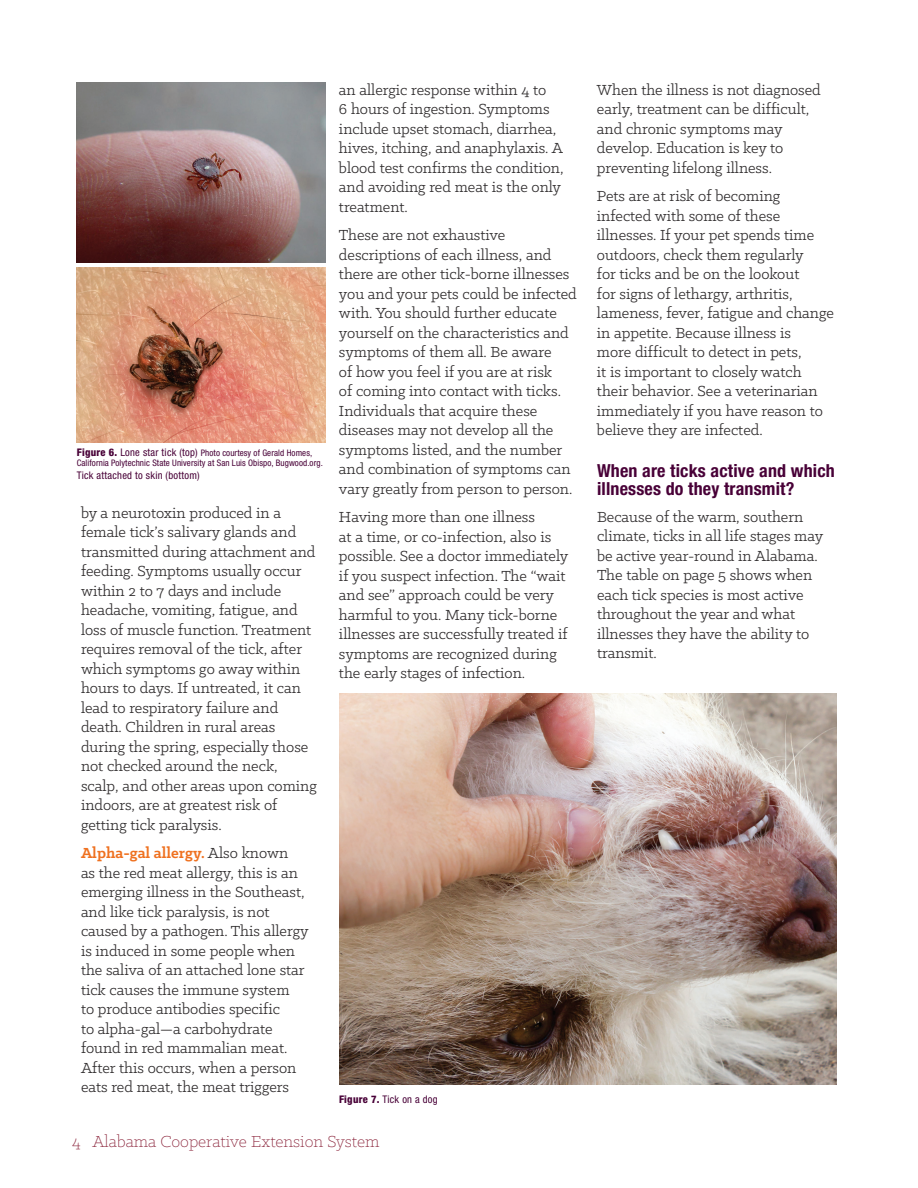
<style>
.page{position:relative;width:918px;height:1188px;background:#fff}
.page>*{position:absolute;margin:0;border:0;box-sizing:border-box;transform-origin:0 0}
.t1{font:700 condensed 18px/18px "Helvetica Neue LT Std";letter-spacing:.01em;color:#480037}
.t2{font:300 18px "Klinic Slab";color:#892138}
.t3{font:16.5px/19.5px "Klinic Slab";color:#2e2b2c}
.t4{font:condensed 10.5px "Helvetica Neue LT Std";letter-spacing:.025em;color:#480037}
.t5{font:condensed 9px/10.8px "Helvetica Neue LT Std";letter-spacing:.01em;color:#480037}
.s1{font-weight:800;font-size:10.5px}
.s2{font-size:10.5px}
.s3{font-weight:700;color:#ef7120}
.s4{font-weight:800}
</style>
<div class="page">
<img style="left:339px;top:693px;width:498px;height:392px">
<img style="left:77px;top:82px;width:248px;height:181px">
<img style="left:77px;top:268px;width:248px;height:174px">
<p class="t5" style="left:77px;top:447px;width:248px"><span class="s1">Figure 6.</span> <span class="s2">Lone star tick (top)</span> Photo courtesy of Gerald Homes,<br>California Polytechnic State University at San Luis Obispo, Bugwood.org.</p>
<p class="t4" style="left:77px;top:469px;width:124px">Tick attached to skin (bottom)</p>
<p class="t3" style="left:81px;top:503px;width:237px">by a neurotoxin produced in a female tick’s salivary glands and transmitted during attachment and feeding. Symptoms usually occur within 2 to 7 days and include headache, vomiting, fatigue, and loss of muscle function. Treatment requires removal of the tick, after which symptoms go away within hours to days. If untreated, it can lead to respiratory failure and death. Children in rural areas during the spring, especially those not checked around the neck, scalp, and other areas upon coming indoors, are at greatest risk of getting tick paralysis.</p>
<p class="t3" style="left:81px;top:843px;width:229px"><span class="s3">Alpha-gal allergy.</span> Also known<br>as the red meat allergy, this is an emerging illness in the Southeast, and like tick paralysis, is not caused by a pathogen. This allergy is induced in some people when the saliva of an attached lone star tick causes the immune system<br>to produce antibodies specific<br>to alpha-gal—a carbohydrate found in red mammalian meat.<br>After this occurs, when a person eats red meat, the meat triggers</p>
<p class="t3" style="left:339px;top:79px;width:226px">an allergic response within 4 to<br>6 hours of ingestion. Symptoms include upset stomach, diarrhea, hives, itching, and anaphylaxis. A blood test confirms the condition, and avoiding red meat is the only treatment.</p>
<p class="t3" style="left:339px;top:225px;width:239px">These are not exhaustive descriptions of each illness, and there are other tick-borne illnesses you and your pets could be infected with. You should further educate yourself on the characteristics and symptoms of them all. Be aware<br>of how you feel if you are at risk<br>of coming into contact with ticks.<br>Individuals that acquire these diseases may not develop all the symptoms listed, and the number and combination of symptoms can vary greatly from person to person.</p>
<p class="t3" style="left:339px;top:507px;width:231px">Having more than one illness<br>at a time, or co-infection, also is possible. See a doctor immediately if you suspect infection. The “wait and see” approach could be very harmful to you. Many tick-borne illnesses are successfully treated if symptoms are recognized during the early stages of infection.</p>
<p class="t4" style="left:339px;top:1093px;width:100px"><span class="s4">Figure 7.</span> Tick on a dog</p>
<p class="t2" style="left:72px;top:1130px;width:309px">4 Alabama Cooperative Extension System</p>
<p class="t3" style="left:597px;top:79px;width:225px">When the illness is not diagnosed early, treatment can be difficult, and chronic symptoms may develop. Education is key to preventing lifelong illness.</p>
<p class="t3" style="left:597px;top:186px;width:238px">Pets are at risk of becoming infected with some of these illnesses. If your pet spends time outdoors, check them regularly<br>for ticks and be on the lookout<br>for signs of lethargy, arthritis, lameness, fever, fatigue and change in appetite. Because illness is<br>more difficult to detect in pets,<br>it is important to closely watch their behavior. See a veterinarian immediately if you have reason to believe they are infected.</p>
<p class="t1" style="left:597px;top:461px;width:239px">When are ticks active and which illnesses do they transmit?</p>
<p class="t3" style="left:597px;top:507px;width:228px">Because of the warm, southern climate, ticks in all life stages may be active year-round in Alabama.<br>The table on page 5 shows when each tick species is most active throughout the year and what illnesses they have the ability to transmit.</p>
</div>
